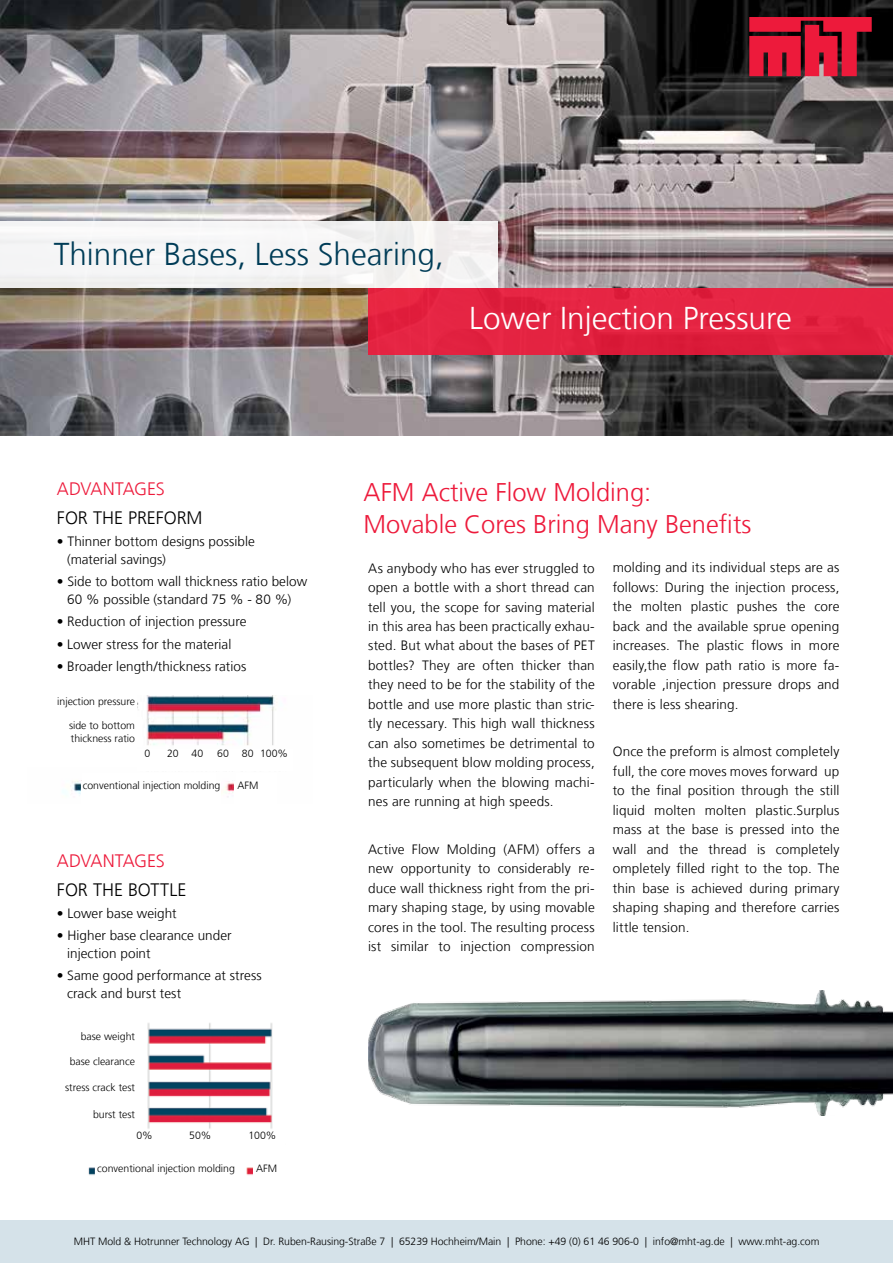
<style>
.page{position:relative;width:893px;height:1263px;background:#fff}
.page>*{position:absolute;margin:0;border:0;box-sizing:border-box;transform-origin:0 0}
.t1{font:300 31.5px "Frutiger LT Com";color:#003c57}
.t2{font:300 31.5px "Frutiger LT Com";color:#fff}
.t3{font:300 25.5px/32.4px "Frutiger LT Com";color:#ed1a3b}
.t4{font:300 18px "Frutiger LT Com";color:#000}
.t5{font:300 18px "Frutiger LT Com";letter-spacing:.005em;color:#ed1a3b}
.t6{font:300 13.5px/19.5px "Frutiger LT Com";letter-spacing:.01em;color:#000;text-align:justify}
.t7{font:300 10.5px/12.6px "Frutiger LT Com";color:#000}
</style>
<div class="page">
<div style="left:0;top:1220px;width:893px;height:43px;background:#d5e2e9"></div>
<img style="left:0;top:0;width:893px;height:436px">
<svg style="left:749px;top:17px;width:123px;height:59px;background:#b81932"></svg>
<div style="left:368px;top:288px;width:525px;height:67px;background:#e52442"></div>
<div style="left:0;top:221px;width:497px;height:67px;background:#f5f5f5"></div>
<img style="left:368px;top:991px;width:525px;height:124px">
<img style="left:88px;top:1023px;width:185px;height:153px">
<div style="left:97px;top:1162px;width:143px;height:14px;background:#fff"></div>
<div style="left:255px;top:1162px;width:41px;height:14px;background:#fff"></div>
<div style="left:58px;top:1015px;width:84px;height:132px;background:#fff"></div>
<div style="left:126px;top:1132px;width:159px;height:20px;background:#fff"></div>
<div style="left:95px;top:1164px;width:140px;height:32px;background:#fff"></div>
<div style="left:253px;top:1164px;width:24px;height:32px;background:#fff"></div>
<img style="left:62px;top:695px;width:214px;height:102px">
<div style="left:27px;top:681px;width:110px;height:85px;background:#fff"></div>
<div style="left:138px;top:749px;width:155px;height:22px;background:#fff"></div>
<div style="left:32px;top:717px;width:110px;height:30px;background:#fff"></div>
<div style="left:82px;top:773px;width:133px;height:32px;background:#fff"></div>
<div style="left:236px;top:773px;width:40px;height:32px;background:#fff"></div>
<div style="left:81px;top:781px;width:139px;height:32px;background:#fff"></div>
<div style="left:234px;top:781px;width:24px;height:32px;background:#fff"></div>
<h1 class="t1" style="left:54px;top:236px;width:392px">Thinner Bases, Less Shearing,</h1>
<h1 class="t2" style="left:469px;top:300px;width:324px">Lower Injection Pressure</h1>
<h3 class="t5" style="left:57px;top:478px;width:107px">Advantag es</h3>
<h3 class="t4" style="left:57px;top:507px;width:133px">for th e preform</h3>
<p class="t6" style="left:67px;top:532px;width:189px;line-height:18px;text-indent:-10px">• Thinner bottom designs possible (material savings)</p>
<p class="t6" style="left:57px;top:572px;width:252px;line-height:18px;text-align:center">• Side to bottom wall thickness ratio below<br>60 % possible (standard 75 % - 80 %)</p>
<p class="t6" style="left:57px;top:612px;width:191px">• Reduction of injection pressure</p>
<p class="t6" style="left:57px;top:634px;width:176px">• Lower stress for the material</p>
<p class="t6" style="left:57px;top:656px;width:191px">• Broader length/thickness ratios</p>
<p class="t7" style="left:57px;top:695px;width:79px">injection pressure</p>
<p class="t7" style="left:69px;top:719px;width:67px">side to bottom thickness ratio</p>
<p class="t7" style="left:83px;top:779px;width:139px">conventional injection molding</p>
<p class="t7" style="left:237px;top:779px;width:23px">AFM</p>
<p class="t7" style="left:144px;top:747px;width:7px">0</p>
<p class="t7" style="left:167px;top:747px;width:38px">20 40</p>
<p class="t7" style="left:217px;top:747px;width:72px">60 80 100%</p>
<h3 class="t5" style="left:57px;top:850px;width:107px">Advantag es</h3>
<h3 class="t4" style="left:57px;top:879px;width:131px">for the bottle</h3>
<p class="t6" style="left:57px;top:904px;width:121px">• Lower base weight</p>
<p class="t6" style="left:67px;top:927px;width:166px;line-height:18px;text-indent:-10px">• H igher base clearance under injection point</p>
<p class="t6" style="left:67px;top:967px;width:196px;line-height:18px;text-indent:-10px">• Same good performance at stress crack and burst test</p>
<p class="t7" style="left:81px;top:1030px;width:56px">base weight</p>
<p class="t7" style="left:70px;top:1055px;width:67px">base clearance</p>
<p class="t7" style="left:65px;top:1081px;width:71px">stress crack test</p>
<p class="t7" style="left:93px;top:1108px;width:43px">burst test</p>
<p class="t7" style="left:136px;top:1129px;width:18px">0%</p>
<p class="t7" style="left:189px;top:1129px;width:24px">50%</p>
<p class="t7" style="left:248px;top:1129px;width:30px">100%</p>
<p class="t7" style="left:97px;top:1162px;width:139px">conventional injection molding</p>
<p class="t7" style="left:256px;top:1162px;width:23px">AFM</p>
<h2 class="t3" style="left:364px;top:476px;width:389px">AFM Active Flow Molding:<br>Movable Cores Bring Many Benefits</h2>
<p class="t6" style="left:368px;top:558px;width:228px">As anybody who has ever struggled to open a bottle with a short thread can tell you, the scope for saving material in this area has been practically exhau&shy;sted. But what about the bases of PET bottles? They are often thicker than they need to be for the stability of the bottle and use more plastic than stric&shy;tly necessary. This high wall thickness can also sometimes be detrimental to the subsequent blow molding process, particularly when the blowing machi&shy;nes are running at high speeds.</p>
<p class="t6" style="left:368px;top:840px;width:228px">Active Flow Molding (AFM) offers a new opportunity to considerably re&shy;duce wall thickness right from the pri&shy;mary shaping stage, by using movable cores in the tool. The resulting process ist similar to injection compression</p>
<p class="t6" style="left:613px;top:558px;width:228px">molding and its individual steps are as follows: During the injection process, the molten plastic pushes the core back and the available sprue opening increases. The plastic flows in more easily,the flow path ratio is more fa&shy;vorable ,injection pressure drops and there is less shearing.</p>
<p class="t6" style="left:613px;top:742px;width:228px">Once the preform is almost completely full, the core moves moves forward up to the final position through the still liquid molten molten plastic.Surplus mass at the base is pressed into the wall and the thread is completely ompletely filled right to the top. The thin base is achieved during primary shaping shaping and therefore carries little tension.</p>
<p class="t7" style="left:74px;top:1235px;width:747px">MHT Mold &amp; Hotrunner Technology AG | Dr. Ruben-Rausing-Straße 7 | 65239 Hochheim/Main | Phone: +49 (0) 61 46 906-0 | info@mht-ag.de | www.mht-ag.com</p>
</div>
